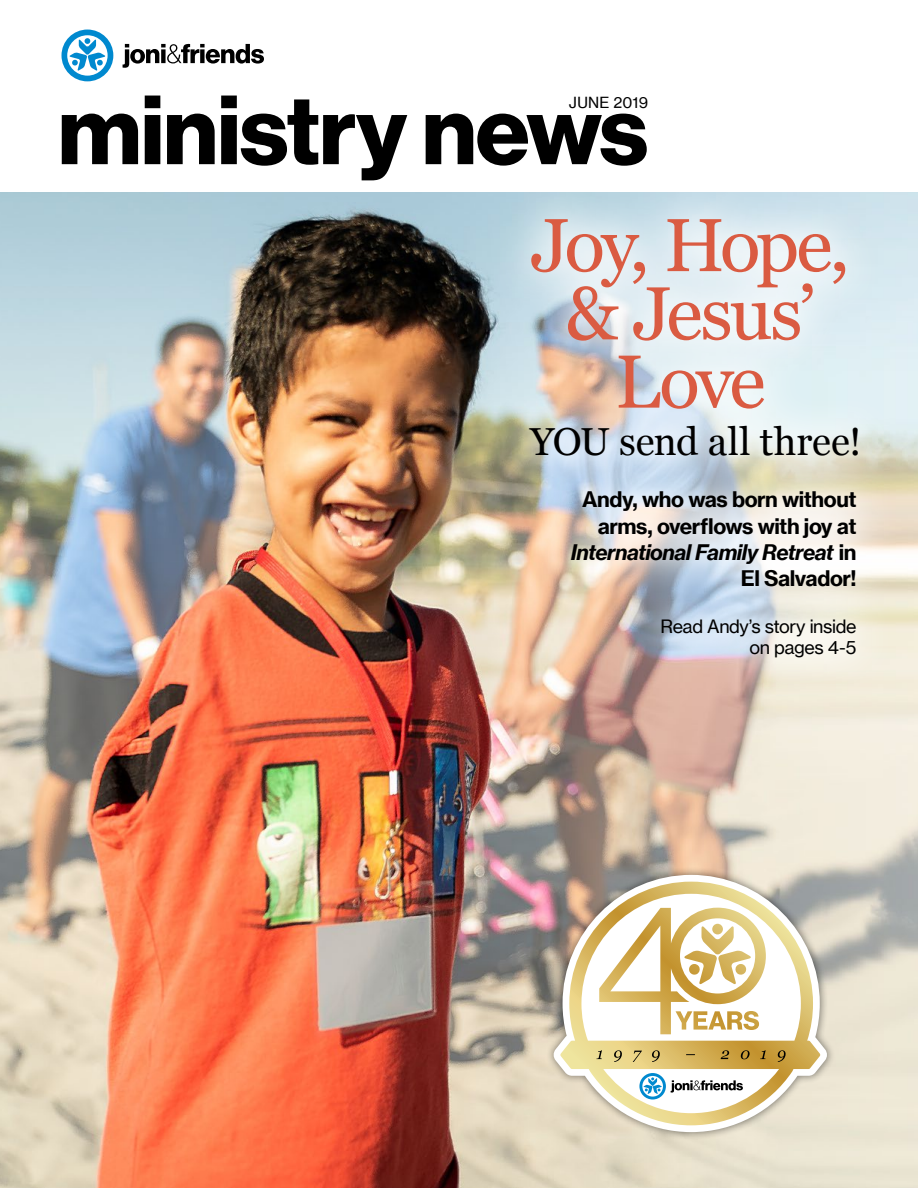
<style>
.page{position:relative;width:918px;height:1188px;background:#fff}
.page>*{position:absolute;margin:0;border:0;box-sizing:border-box;transform-origin:0 0}
.t1{font:75px/68.2px "Georgia";letter-spacing:-.05em;color:#da5b42;text-align:center}
.t2{font:39px "Georgia";letter-spacing:-.005em;color:#000}
.t3{font:700 21px/26.2px "N Haas Grotesk TX Pro";letter-spacing:-.02em;color:#000;text-align:right}
.t4{font:18px/21px "N Haas Grotesk TX Pro";letter-spacing:-.02em;color:#000;text-align:right}
.t5{font:15px "N Haas Grotesk TX Pro";letter-spacing:.015em;color:#000}
.s1{font-style:italic}
</style>
<div class="page">
<svg style="left:62px;top:96px;width:585px;height:84px"></svg>
<svg style="left:62px;top:30px;width:51px;height:51px"></svg>
<svg style="left:123px;top:44px;width:141px;height:24px"></svg>
<img style="left:0;top:192px;width:918px;height:996px">
<svg style="left:490px;top:177px;width:409px;height:320px;background:#dae4e8"></svg>
<img style="left:531px;top:451px;width:366px;height:248px">
<div style="left:545px;top:866px;width:290px;height:274px;background:#000;opacity:.5"></div>
<svg style="left:554px;top:875px;width:273px;height:257px;background:#cbc5b8"></svg>
<svg style="left:560px;top:882px;width:260px;height:243px"></svg>
<svg style="left:639px;top:1073px;width:104px;height:27px"></svg>
<svg style="left:596px;top:1050px;width:6px;height:9px"></svg>
<svg style="left:614px;top:1050px;width:8px;height:12px"></svg>
<svg style="left:633px;top:1051px;width:9px;height:11px"></svg>
<svg style="left:652px;top:1050px;width:8px;height:12px"></svg>
<svg style="left:721px;top:1050px;width:8px;height:9px"></svg>
<svg style="left:741px;top:1050px;width:9px;height:9px"></svg>
<svg style="left:760px;top:1050px;width:6px;height:9px"></svg>
<svg style="left:778px;top:1050px;width:8px;height:12px"></svg>
<p class="t5" style="left:569px;top:93px;width:81px">JUNE 2019</p>
<h1 class="t1" style="left:531px;top:208px;width:320px">Joy, Hope, &amp; Jesus’<br>Love</h1>
<h2 class="t2" style="left:530px;top:413px;width:333px">YOU send all three!</h2>
<p class="t3" style="left:571px;top:487px;width:287px">Andy, who was born without arms, overflows with joy at<br><span class="s1">International Family Retreat</span> in<br>El Salvador!</p>
<p class="t4" style="left:661px;top:616px;width:197px">Read Andy’s story inside on pages 4-5</p>
</div>
